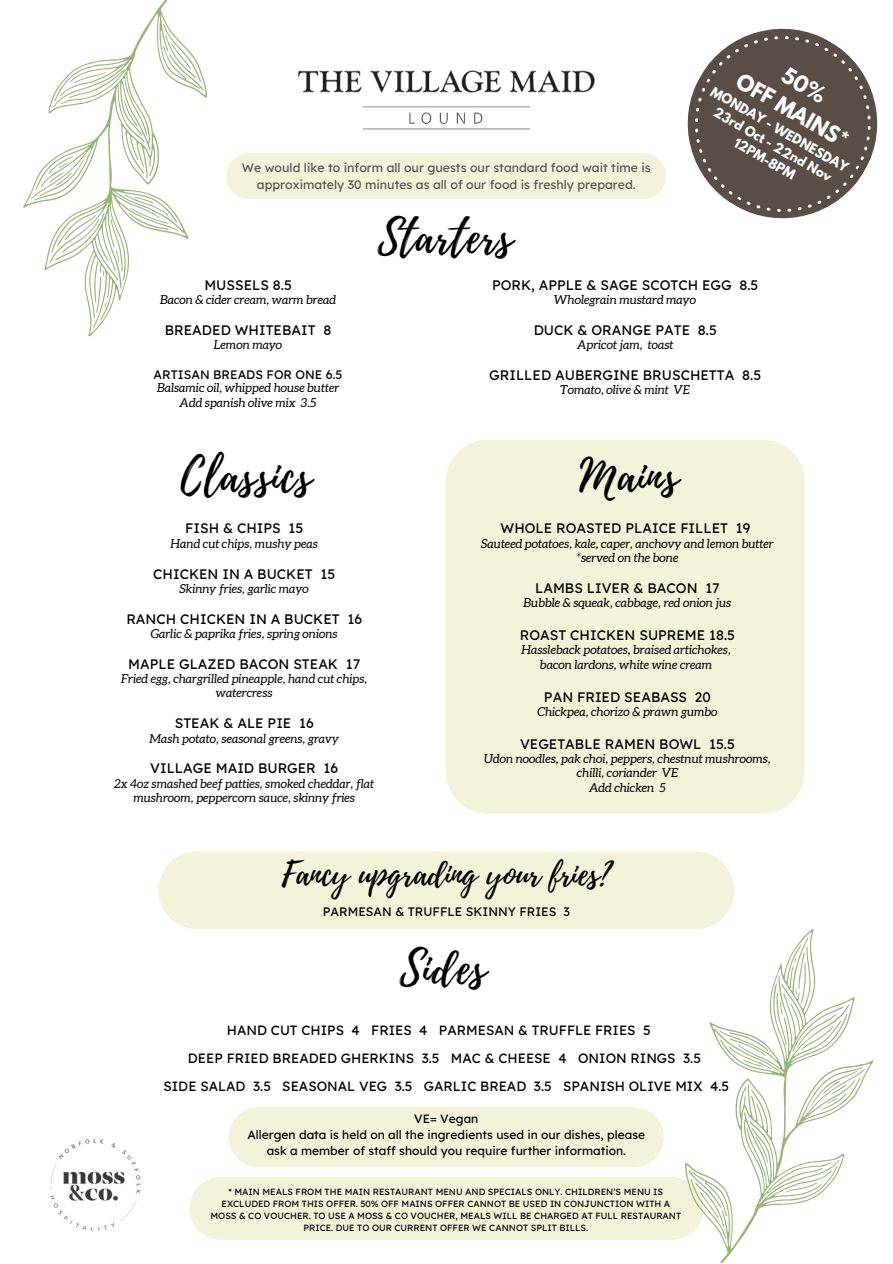
<style>
.page{position:relative;width:893px;height:1264px;background:#fff}
.page>*{position:absolute;margin:0;border:0;box-sizing:border-box;transform-origin:0 0}
.t1{font:45px "Playlist Script";letter-spacing:.02em;color:#000}
.t2{font:33px "Playlist Script";color:#000}
.t3{font:700 19.95px "League Spartan";color:#fff}
.t4{font:13.8px "Lexend Deca";color:#000}
.t5{font:13.35px "Lexend Deca";color:#000}
.t6{font:italic 12.3px/14.4px "Aleo";color:#000;text-align:center}
.t7{font:12.3px/16.4px "Lexend Deca";color:#545454;text-align:center}
.t8{font:12.3px "Lexend Deca";color:#000}
.t9{font:700 12.3px "League Spartan";color:#fff}
.t10{font:12px/16px "Lexend Deca";color:#000;text-align:center}
.t11{font:9px/12px "Lexend Deca";color:#000;text-align:center}
</style>
<div class="page">
<img style="left:298px;top:70px;width:297px;height:60px">
<div style="left:226px;top:153px;width:440px;height:46px;background:#f2f3da;border-radius:23px"></div>
<div style="left:446px;top:440px;width:358px;height:373px;background:#f2f3da"></div>
<div style="left:158px;top:851px;width:576px;height:78px;background:#f2f3da"></div>
<img style="left:50px;top:1138px;width:91px;height:94px">
<svg style="left:23px;top:0;width:225px;height:337px"></svg>
<svg style="left:74px;top:66px;width:32px;height:23px"></svg>
<svg style="left:152px;top:23px;width:60px;height:68px"></svg>
<svg style="left:119px;top:100px;width:23px;height:27px"></svg>
<svg style="left:39px;top:151px;width:132px;height:162px"></svg>
<svg style="left:663px;top:28px;width:215px;height:191px;fill:#584e47"></svg>
<svg style="left:634px;top:909px;width:240px;height:353px"></svg>
<svg style="left:189px;top:952px;width:668px;height:287px"></svg>
<div style="left:779px;top:66px;width:49px;height:38px;background:#584e47"></div>
<p class="t7" style="left:242px;top:159px;width:410px">We would like to inform all our guests our standard food wait time is approximately 30 minutes as all of our food is freshly prepared.</p>
<p class="t1" style="left:378px;top:205px;width:136px">Starters</p>
<p class="t3" style="left:743px;top:70px;width:127px;rotate:30deg">OFF MAINS*</p>
<p class="t9" style="left:715px;top:85px;width:158px;rotate:30deg">MONDAY - WEDNESDAY</p>
<p class="t9" style="left:718px;top:106px;width:135px;rotate:30deg">23rd Oct - 22nd Nov</p>
<p class="t9" style="left:738px;top:136px;width:70px;rotate:30deg">12PM-8PM</p>
<p class="t4" style="left:204px;top:276px;width:89px">MUSSELS 8.5</p>
<p class="t6" style="left:160px;top:293px;width:177px">Bacon &amp; cider cream, warm bread</p>
<p class="t4" style="left:165px;top:321px;width:168px">BREADED WHITEBAIT 8</p>
<p class="t6" style="left:214px;top:338px;width:70px">Lemon mayo</p>
<p class="t8" style="left:154px;top:366px;width:190px">ARTISAN BREADS FOR ONE 6.5</p>
<p class="t6" style="left:157px;top:381px;width:184px">Balsamic oil, whipped house butter</p>
<p class="t6" style="left:179px;top:395px;width:138px">Add spanish olive mix 3.5</p>
<p class="t1" style="left:181px;top:443px;width:132px">Classics</p>
<p class="t4" style="left:185px;top:519px;width:120px">FISH &amp; CHIPS 15</p>
<p class="t6" style="left:171px;top:537px;width:149px">Hand cut chips, mushy peas</p>
<p class="t4" style="left:153px;top:564px;width:183px">CHICKEN IN A BUCKET 15</p>
<p class="t6" style="left:179px;top:582px;width:131px">Skinny fries, garlic mayo</p>
<p class="t4" style="left:126px;top:610px;width:237px">RANCH CHICKEN IN A BUCKET 16</p>
<p class="t6" style="left:151px;top:627px;width:188px">Garlic &amp; paprika fries, spring onions</p>
<p class="t4" style="left:128px;top:655px;width:233px">MAPLE GLAZED BACON STEAK 17</p>
<p class="t6" style="left:121px;top:672px;width:248px">Fried egg, chargrilled pineapple, hand cut chips, watercress</p>
<p class="t4" style="left:175px;top:714px;width:140px">STEAK &amp; ALE PIE 16</p>
<p class="t6" style="left:149px;top:731px;width:191px">Mash potato, seasonal greens, gravy</p>
<p class="t4" style="left:150px;top:759px;width:189px">VILLAGE MAID BURGER 16</p>
<p class="t6" style="left:114px;top:776px;width:261px">2x 4oz smashed beef patties, smoked cheddar, flat mushroom, peppercorn sauce, skinny fries</p>
<p class="t4" style="left:492px;top:276px;width:268px">PORK, APPLE &amp; SAGE SCOTCH EGG 8.5</p>
<p class="t6" style="left:554px;top:293px;width:143px">Wholegrain mustard mayo</p>
<p class="t4" style="left:533px;top:321px;width:185px">DUCK &amp; ORANGE PATE 8.5</p>
<p class="t6" style="left:577px;top:338px;width:98px">Apricot jam, toast</p>
<p class="t4" style="left:489px;top:366px;width:273px">GRILLED AUBERGINE BRUSCHETTA 8.5</p>
<p class="t6" style="left:560px;top:383px;width:131px">Tomato, olive &amp; mint VE</p>
<p class="t1" style="left:579px;top:443px;width:100px">Mains</p>
<p class="t4" style="left:500px;top:519px;width:251px">WHOLE ROASTED PLAICE FILLET 19</p>
<p class="t6" style="left:481px;top:537px;width:294px">Sauteed potatoes, kale, caper, anchovy and lemon butter</p>
<p class="t6" style="left:576px;top:551px;width:103px">*served on the bone</p>
<p class="t4" style="left:535px;top:579px;width:186px">LAMBS LIVER &amp; BACON 17</p>
<p class="t6" style="left:523px;top:596px;width:209px">Bubble &amp; squeak, cabbage, red onion jus</p>
<p class="t4" style="left:520px;top:626px;width:217px">ROAST CHICKEN SUPREME 18.5</p>
<p class="t6" style="left:521px;top:643px;width:211px">Hassleback potatoes, braised artichokes,</p>
<p class="t6" style="left:540px;top:657px;width:174px">bacon lardons, white wine cream</p>
<p class="t4" style="left:544px;top:687px;width:168px">PAN FRIED SEABASS 20</p>
<p class="t6" style="left:537px;top:705px;width:182px">Chickpea, chorizo &amp; prawn gumbo</p>
<p class="t4" style="left:520px;top:734px;width:216px">VEGETABLE RAMEN BOWL 15.5</p>
<p class="t6" style="left:484px;top:752px;width:288px">Udon noodles, pak choi, peppers, chestnut mushrooms,</p>
<p class="t6" style="left:576px;top:766px;width:103px">chilli, coriander VE</p>
<p class="t6" style="left:589px;top:780px;width:78px">Add chicken 5</p>
<p class="t2" style="left:282px;top:850px;width:330px">Fancy upgrading your fries?</p>
<p class="t8" style="left:323px;top:903px;width:248px">PARMESAN &amp; TRUFFLE SKINNY FRIES 3</p>
<p class="t1" style="left:400px;top:935px;width:88px">Sides</p>
<p class="t5" style="left:227px;top:1021px;width:425px">HAND CUT CHIPS 4 FRIES 4 PARMESAN &amp; TRUFFLE FRIES 5</p>
<p class="t5" style="left:188px;top:1049px;width:514px">DEEP FRIED BREADED GHERKINS 3.5 MAC &amp; CHEESE 4 ONION RINGS 3.5</p>
<p class="t5" style="left:163px;top:1077px;width:567px">SIDE SALAD 3.5 SEASONAL VEG 3.5 GARLIC BREAD 3.5 SPANISH OLIVE MIX 4.5</p>
<p class="t10" style="left:414px;top:1110px;width:66px">VE= Vegan</p>
<p class="t10" style="left:247px;top:1126px;width:399px">Allergen data is held on all the ingredients used in our dishes, please ask a member of staff should you require further information.</p>
<p class="t11" style="left:210px;top:1185px;width:472px">* MAIN MEALS FROM THE MAIN RESTAURANT MENU AND SPECIALS ONLY. CHILDREN’S MENU IS EXCLUDED FROM THIS OFFER. 50% OFF MAINS OFFER CANNOT BE USED IN CONJUNCTION WITH A MOSS &amp; CO VOUCHER. TO USE A MOSS &amp; CO VOUCHER, MEALS WILL BE CHARGED AT FULL RESTAURANT PRICE. DUE TO OUR CURRENT OFFER WE CANNOT SPLIT BILLS.</p>
</div>
